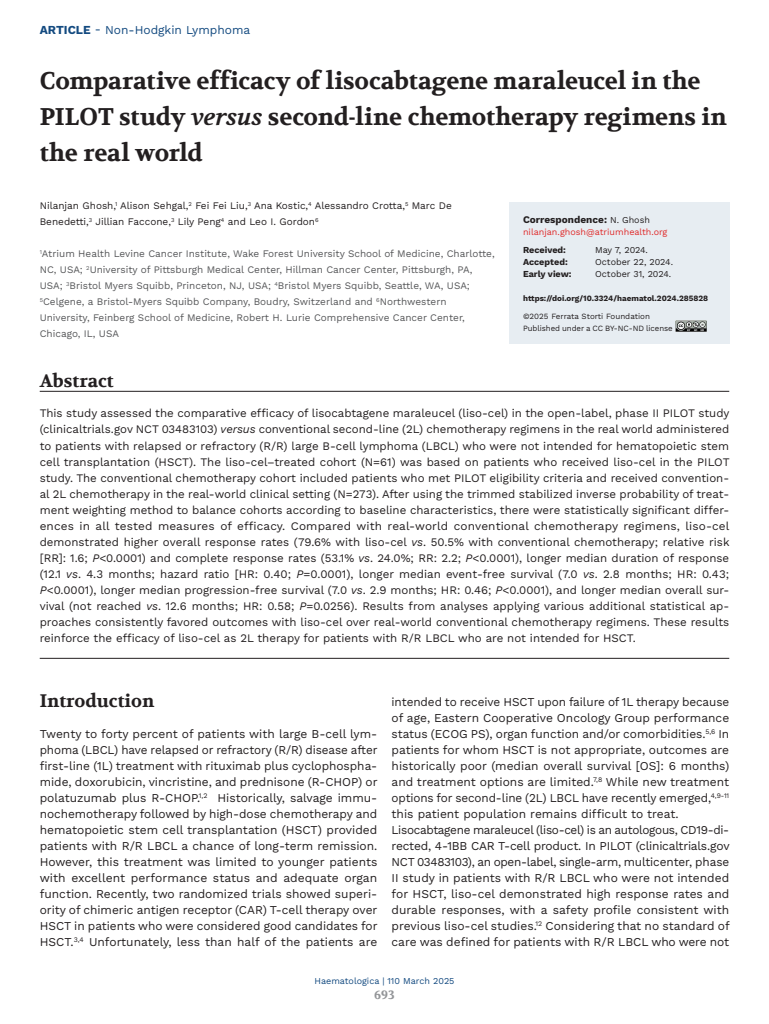
<style>
.page{position:relative;width:769px;height:1024px;background:#fff}
.page>*{position:absolute;margin:0;border:0;box-sizing:border-box;transform-origin:0 0}
.TITOLO_Articolo{font:700 24px/36px "Volkhov";letter-spacing:-.01em;color:#231f20}
.TITOLO_c18{font:700 18px "Volkhov";color:#231f20}
.TITOLO_con_filetto_sotto{font:700 18px "Volkhov";color:#231f20}
.TESTO{font:12px/16px "Work Sans";color:#231f20;text-align:justify}
.t1{font:12px "Work Sans";color:#134a80}
.t2{font:700 12px "Volkhov";color:#939598}
.ABSTRACT_Testo{font:11.5px/16px "Work Sans";color:#231f20;text-align:justify}
.AFFILIAZIONI{font:10px/16px "Work Sans";color:#57585a}
.AUTORI{font:10px/16px "Work Sans";color:#231f20}
.t3{font:700 10px "Work Sans";color:#231f20}
.t4{font:9px "Work Sans";color:#231f20}
.t5{font:9px "Work Sans";color:#e02b2b}
.t6{font:700 9px "Work Sans";color:#231f20}
.t7{font:9px "Work Sans";color:#134a80}
.t8{font:8px "Work Sans";letter-spacing:-.005em;color:#231f20}
.SCHEDA_Sito{font:700 8px "Work Sans";color:#231f20}
.s1{font-weight:700}
.s2{font-style:italic}
.s3{font-weight:400;font-size:9px}
</style>
<div class="page">
<hr style="left:40px;top:391px;width:689px;height:1px;background:#231f20">
<hr style="left:40px;top:658px;width:689px;height:1px;background:#231f20">
<div style="left:508px;top:202px;width:221px;height:141px;background:#e7edf2"></div>
<img style="left:675px;top:320px;width:31px;height:11px">
<p class="t1" style="left:40px;top:21px;width:212px"><span class="s1">ARTICLE</span> - Non-Hodgkin Lymphoma</p>
<p class="TITOLO_Articolo" style="left:40px;top:63px;width:688px">Comparative efficacy of lisocabtagene maraleucel in the<br>PILOT study <span class="s2">versus</span> second-line chemotherapy regimens in the real world</p>
<p class="AUTORI" style="left:40px;top:197px;width:413px">Nilanjan Ghosh,<sup>1</sup> Alison Sehgal,<sup>2</sup> Fei Fei Liu,<sup>3</sup> Ana Kostic,<sup>4</sup> Alessandro Crotta,<sup>5</sup> Marc De<br>Benedetti,<sup>3</sup> Jillian Faccone,<sup>3</sup> Lily Peng<sup>4</sup> and Leo I. Gordon<sup>6</sup></p>
<p class="AFFILIAZIONI" style="left:40px;top:245px;width:456px"><sup>1</sup>Atrium Health Levine Cancer Institute, Wake Forest University School of Medicine, Charlotte, NC, USA; <sup>2</sup>University of Pittsburgh Medical Center, Hillman Cancer Center, Pittsburgh, PA, USA; <sup>3</sup>Bristol Myers Squibb, Princeton, NJ, USA; <sup>4</sup>Bristol Myers Squibb, Seattle, WA, USA; <sup>5</sup>Celgene, a Bristol-Myers Squibb Company, Boudry, Switzerland and <sup>6</sup>Northwestern University, Feinberg School of Medicine, Robert H. Lurie Comprehensive Cancer Center, Chicago, IL, USA</p>
<p class="TITOLO_con_filetto_sotto" style="left:40px;top:370px;width:75px">Abstract</p>
<p class="ABSTRACT_Testo" style="left:40px;top:405px;width:691px">This study assessed the comparative efficacy of lisocabtagene maraleucel (liso-cel) in the open-label, phase II PILOT study (clinicaltrials.gov NCT 03483103) <span class="s2">versus</span> conventional second-line (2L) chemotherapy regimens in the real world administered to patients with relapsed or refractory (R/R) large B-cell lymphoma (LBCL) who were not intended for hematopoietic stem cell transplantation (HSCT). The liso-cel–treated cohort (N=61) was based on patients who received liso-cel in the PILOT study. The conventional chemotherapy cohort included patients who met PILOT eligibility criteria and received convention&shy;al 2L chemotherapy in the real-world clinical setting (N=273). After using the trimmed stabilized inverse probability of treat&shy;ment weighting method to balance cohorts according to baseline characteristics, there were statistically significant differ&shy;ences in all tested measures of efficacy. Compared with real-world conventional chemotherapy regimens, liso-cel demonstrated higher overall response rates (79.6% with liso-cel <span class="s2">vs</span>. 50.5% with conventional chemotherapy; relative risk [RR]: 1.6; <span class="s2">P</span>&lt;0.0001) and complete response rates (53.1% <span class="s2">vs</span>. 24.0%; RR: 2.2; <span class="s2">P</span>&lt;0.0001), longer median duration of response (12.1 <span class="s2">vs</span>. 4.3 months; hazard ratio [HR: 0.40; <span class="s2">P</span>=0.0001), longer median event-free survival (7.0 <span class="s2">vs</span>. 2.8 months; HR: 0.43; <span class="s2">P</span>&lt;0.0001), longer median progression-free survival (7.0 <span class="s2">vs</span>. 2.9 months; HR: 0.46; <span class="s2">P</span>&lt;0.0001), and longer median overall sur&shy;vival (not reached <span class="s2">vs</span>. 12.6 months; HR: 0.58; <span class="s2">P</span>=0.0256). Results from analyses applying various additional statistical ap&shy;proaches consistently favored outcomes with liso-cel over real-world conventional chemotherapy regimens. These results reinforce the efficacy of liso-cel as 2L therapy for patients with R/R LBCL who are not intended for HSCT.</p>
<p class="t3" style="left:523px;top:214px;width:128px">Correspondence: <span class="s3">N. Ghosh</span></p>
<p class="t5" style="left:523px;top:225px;width:146px">nilanjan.ghosh@atriumhealth.org</p>
<p class="t6" style="left:523px;top:245px;width:44px">Received:</p>
<p class="t4" style="left:595px;top:243px;width:54px">May 7, 2024.</p>
<p class="t6" style="left:523px;top:257px;width:46px">Accepted:</p>
<p class="t4" style="left:595px;top:255px;width:79px">October 22, 2024.</p>
<p class="t6" style="left:523px;top:269px;width:50px">Early view:</p>
<p class="t4" style="left:595px;top:267px;width:78px">October 31, 2024.</p>
<p class="SCHEDA_Sito" style="left:523px;top:294px;width:187px">https://doi.org/10.3324/haematol.2024.285828</p>
<p class="t8" style="left:523px;top:310px;width:128px">©2025 Ferrata Storti Foundation</p>
<p class="t8" style="left:523px;top:322px;width:151px">Published under a CC BY-NC-ND license</p>
<p class="TITOLO_c18" style="left:40px;top:690px;width:116px">Introduction</p>
<p class="TESTO" style="left:40px;top:725px;width:339px">Twenty to forty percent of patients with large B-cell lym&shy;phoma (LBCL) have relapsed or refractory (R/R) disease after first-line (1L) treatment with rituximab plus cyclophospha&shy;mide, doxorubicin, vincristine, and prednisone (R-CHOP) or polatuzumab plus R-CHOP.<sup>1,2</sup> Historically, salvage immu&shy;nochemotherapy followed by high-dose chemotherapy and hematopoietic stem cell transplantation (HSCT) provided patients with R/R LBCL a chance of long-term remission.<br>However, this treatment was limited to younger patients with excellent performance status and adequate organ function. Recently, two randomized trials showed superi&shy;ority of chimeric antigen receptor (CAR) T-cell therapy over HSCT in patients who were considered good candidates for HSCT.<sup>3,4</sup> Unfortunately, less than half of the patients are</p>
<p class="TESTO" style="left:391px;top:693px;width:339px">intended to receive HSCT upon failure of 1L therapy because of age, Eastern Cooperative Oncology Group performance status (ECOG PS), organ function and/or comorbidities.<sup>5,6</sup> In patients for whom HSCT is not appropriate, outcomes are historically poor (median overall survival [OS]: 6 months) and treatment options are limited.<sup>7,8</sup> While new treatment options for second-line (2L) LBCL have recently emerged,<sup>4,9-11 </sup>this patient population remains difficult to treat.</p>
<p class="TESTO" style="left:391px;top:821px;width:339px">Lisocabtagene maraleucel (liso-cel) is an autologous, CD19-di&shy;rected, 4-1BB CAR T-cell product. In PILOT (clinicaltrials.gov NCT 03483103), an open-label, single-arm, multicenter, phase II study in patients with R/R LBCL who were not intended for HSCT, liso-cel demonstrated high response rates and durable responses, with a safety profile consistent with previous liso-cel studies.<sup>12</sup> Considering that no standard of care was defined for patients with R/R LBCL who were not</p>
<p class="t7" style="left:314px;top:974px;width:141px">Haematologica | 110 March 2025</p>
<p class="t2" style="left:374px;top:987px;width:22px">693</p>
</div>
